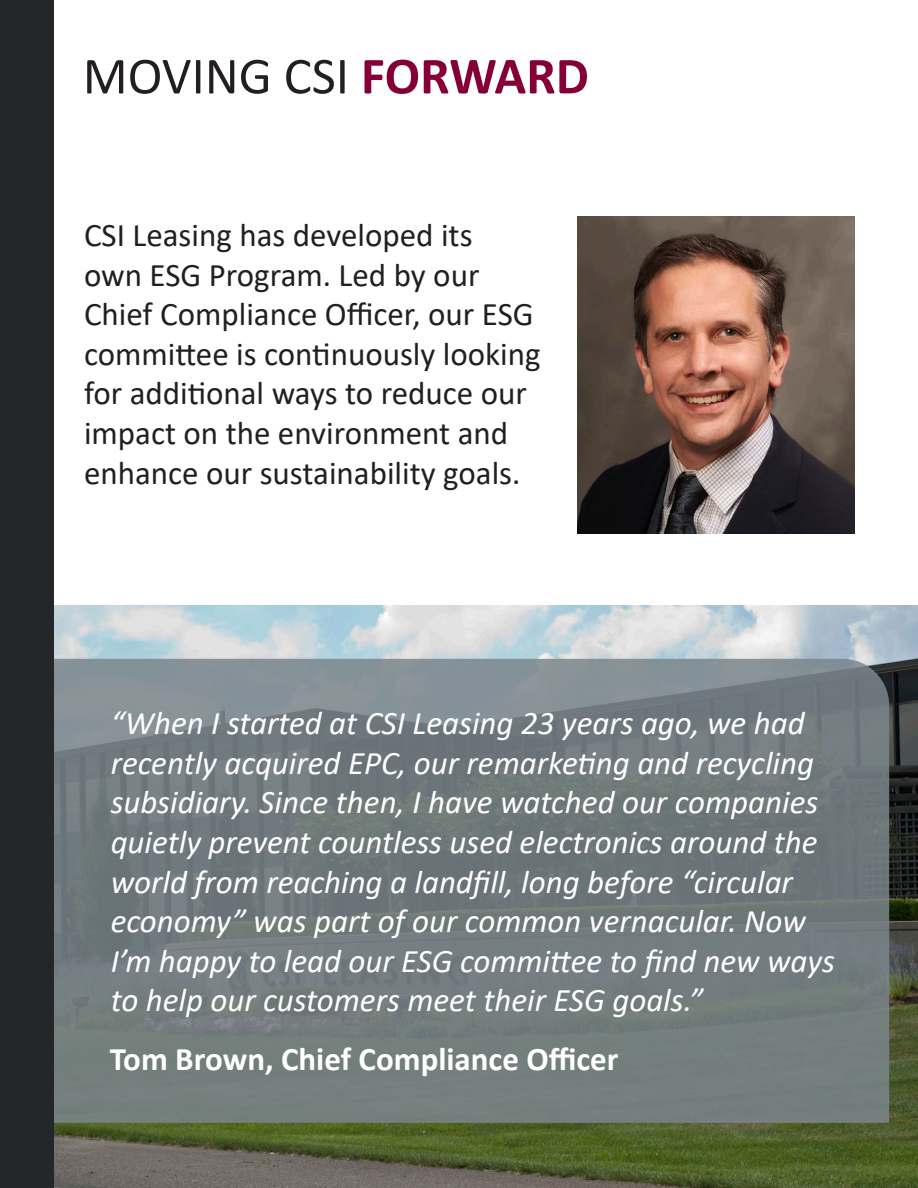
<style>
.page{position:relative;width:918px;height:1188px;background:#fff}
.page>*{position:absolute;margin:0;border:0;box-sizing:border-box;transform-origin:0 0}
.t1{font:52.5px "Calibri";color:#231f20}
.t2{font:italic 33px/39.6px "Calibri";color:#fff}
.t3{font:33px/39.6px "Calibri";color:#231f20}
.t4{font:700 33px "Calibri";color:#fff}
.s1{font-weight:700;color:#860038}
</style>
<div class="page">
<img style="left:54px;top:605px;width:864px;height:583px">
<svg style="left:54px;top:659px;width:835px;height:464px;background:#727d7f"></svg>
<img style="left:578px;top:217px;width:277px;height:317px">
<div style="left:0;top:0;width:54px;height:1188px;background:#242729"></div>
<p class="t1" style="left:83px;top:40px;width:508px">MOVING CSI <span class="s1">FORWARD</span></p>
<p class="t3" style="left:84px;top:214px;width:458px">CSI Leasing has developed its<br>own ESG Program. Led by our<br>Chief Compliance Officer, our ESG committee is continuously looking for additional ways to reduce our impact on the environment and enhance our sustainability goals.</p>
<p class="t2" style="left:111px;top:702px;width:726px">“When I started at CSI Leasing 23 years ago, we had recently acquired EPC, our remarketing and recycling subsidiary. Since then, I have watched our companies quietly prevent countless used electronics around the world from reaching a landfill, long before “circular economy” was part of our common vernacular. Now I’m happy to lead our ESG committee to find new ways to help our customers meet their ESG goals.”</p>
<p class="t4" style="left:110px;top:1035px;width:510px">Tom Brown, Chief Compliance Officer</p>
</div>
